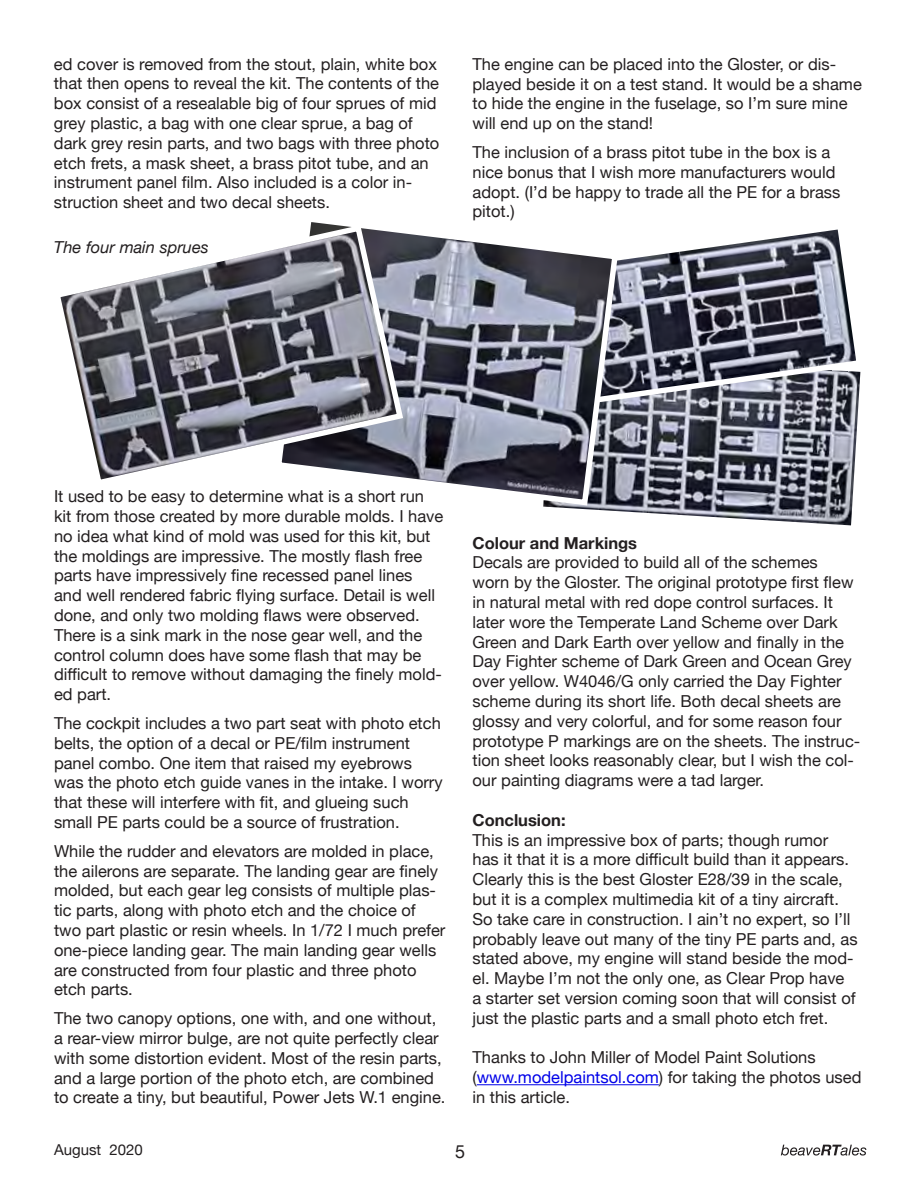
<style>
.page{position:relative;width:918px;height:1188px;background:#fff}
.page>*{position:absolute;margin:0;border:0;box-sizing:border-box;transform-origin:0 0}
.t1{font:18px "Helvetica Neue";color:#231f20}
.t2{font:16.5px/19.8px "Helvetica Neue";color:#231f20}
.t3{font:700 16.5px "Helvetica Neue";color:#231f20}
.t4{font:italic 16.5px "Helvetica Neue";color:#231f20}
.t5{font:15px "Helvetica Neue";color:#231f20}
.s1{color:#0000e9}
</style>
<div class="page">
<svg style="left:781px;top:1145px;width:85px;height:11px"></svg>
<img style="left:584px;top:412px;width:274px;height:113px">
<svg style="left:621px;top:229px;width:240px;height:183px;background:#7b7d89"></svg>
<svg style="left:406px;top:233px;width:215px;height:276px;background:#7c7e8a"></svg>
<svg style="left:60px;top:222px;width:346px;height:258px"></svg>
<hr style="left:477px;top:1084px;width:182px;height:1px;background:#0000e9">
<p class="t2" style="left:54px;top:55px;width:387px">ed cover is removed from the stout, plain, white box that then opens to reveal the kit. The contents of the box consist of a resealable big of four sprues of mid grey plastic, a bag with one clear sprue, a bag of dark grey resin parts, and two bags with three photo etch frets, a mask sheet, a brass pitot tube, and an instrument panel film. Also included is a color in&shy;struction sheet and two decal sheets. </p>
<p class="t4" style="left:54px;top:235px;width:156px">The four main sprues</p>
<p class="t2" style="left:472px;top:55px;width:391px">The engine can be placed into the Gloster, or dis&shy;played beside it on a test stand. It would be a shame to hide the engine in the fuselage, so I’m sure mine will end up on the stand! </p>
<p class="t2" style="left:472px;top:143px;width:369px">The inclusion of a brass pitot tube in the box is a nice bonus that I wish more manufacturers would adopt. (I’d be happy to trade all the PE for a brass pitot.) </p>
<p class="t2" style="left:54px;top:487px;width:391px">It used to be easy to determine what is a short run kit from those created by more durable molds. I have no idea what kind of mold was used for this kit, but the moldings are impressive. The mostly flash free parts have impressively fine recessed panel lines and well rendered fabric flying surface. Detail is well done, and only two molding flaws were observed.<br>There is a sink mark in the nose gear well, and the control column does have some flash that may be difficult to remove without damaging the finely mold&shy;ed part.</p>
<p class="t2" style="left:54px;top:714px;width:390px">The cockpit includes a two part seat with photo etch belts, the option of a decal or PE/film instrument panel combo. One item that raised my eyebrows was the photo etch guide vanes in the intake. I worry that these will interfere with fit, and glueing such small PE parts could be a source of frustration. </p>
<p class="t2" style="left:54px;top:842px;width:393px">While the rudder and elevators are molded in place, the ailerons are separate. The landing gear are finely molded, but each gear leg consists of multiple plas&shy;tic parts, along with photo etch and the choice of two part plastic or resin wheels. In 1/72 I much prefer one-piece landing gear. The main landing gear wells are constructed from four plastic and three photo etch parts.</p>
<p class="t2" style="left:54px;top:1009px;width:393px">The two canopy options, one with, and one without, a rear-view mirror bulge, are not quite perfectly clear with some distortion evident.  Most of the resin parts, and a large portion of the photo etch, are combined to create a tiny, but beautiful, Power Jets W.1 engine.</p>
<p class="t3" style="left:472px;top:530px;width:166px">Colour and Markings</p>
<p class="t2" style="left:472px;top:553px;width:389px">Decals are provided to build all of the schemes<br>worn by the Gloster. The original prototype first flew in natural metal with red dope control surfaces. It later wore the Temperate Land Scheme over Dark Green and Dark Earth over yellow and finally in the Day Fighter scheme of Dark Green and Ocean Grey over yellow. W4046/G only carried the Day Fighter scheme during its short life. Both decal sheets are glossy and very colorful, and for some reason four prototype P markings are on the sheets. The instruc&shy;tion sheet looks reasonably clear, but I wish the col&shy;our painting diagrams were a tad larger. </p>
<p class="t3" style="left:472px;top:807px;width:95px">Conclusion: </p>
<p class="t2" style="left:472px;top:831px;width:387px">This is an impressive box of parts; though rumor has it that it is a more difficult build than it appears.<br>Clearly this is the best Gloster E28/39 in the scale, but it is a complex multimedia kit of a tiny aircraft.<br>So take care in construction. I ain’t no expert, so I’ll probably leave out many of the tiny PE parts and, as stated above, my engine will stand beside the mod&shy;el. Maybe I’m not the only one, as Clear Prop have<br>a starter set version coming soon that will consist of just the plastic parts and a small photo etch fret.</p>
<p class="t2" style="left:472px;top:1048px;width:391px">Thanks to John Miller of Model Paint Solutions (<span class="s1">www.modelpaintsol.com</span>) for taking the photos used in this article.</p>
<p class="t5" style="left:54px;top:1139px;width:90px">August 2020</p>
<p class="t1" style="left:455px;top:1138px;width:12px">5</p>
</div>
